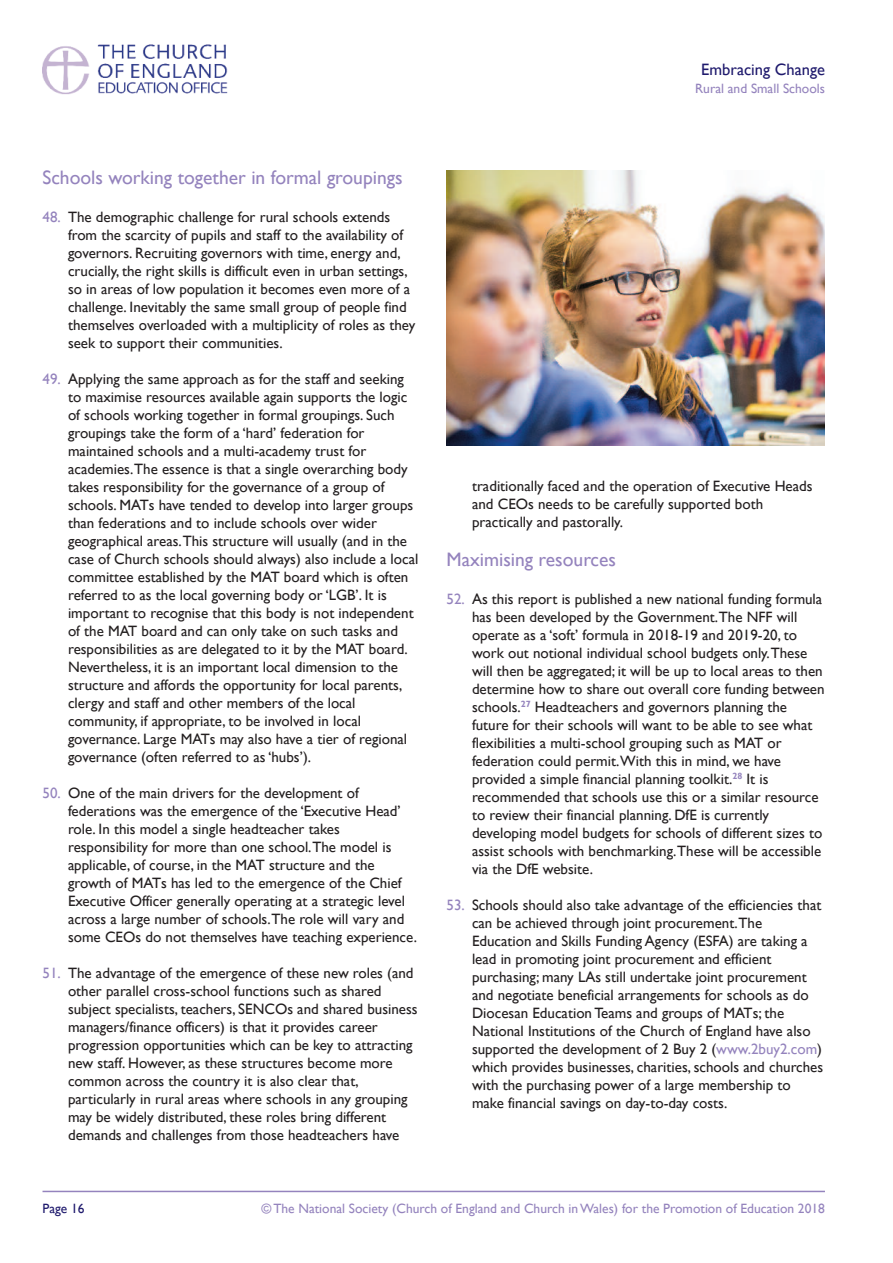
<style>
.page{position:relative;width:893px;height:1263px;background:#fff}
.page>*{position:absolute;margin:0;border:0;box-sizing:border-box;transform-origin:0 0}
.t1{font:19.5px "Gill Sans";color:#9483bd}
.t2{font:16.5px "Gill Sans";color:#1f1a6d}
.t3{font:15px/18px "Gill Sans";color:#231f20}
.t4{font:13.5px "Gill Sans";color:#9483bd}
.t5{font:13.5px "Gill Sans";color:#1f1a6d}
.s1{color:#9483bd}
</style>
<div class="page">
<hr style="left:43px;top:1191px;width:782px;height:1px;background:#9483bd">
<img style="left:43px;top:44px;width:185px;height:51px">
<img style="left:446px;top:170px;width:379px;height:275px">
<p class="t2" style="left:701px;top:60px;width:125px">Embracing Change</p>
<p class="t4" style="left:695px;top:80px;width:131px">Rural and Small Schools</p>
<h1 class="t1" style="left:43px;top:165px;width:362px">Schools working together in formal groupings</h1>
<p class="t3" style="left:68px;top:208px;width:349px;text-indent:-26px"><span class="s1">48.</span> The demographic challenge for rural schools extends from the scarcity of pupils and staff to the availability of governors. Recruiting governors with time, energy and, crucially, the right skills is difficult even in urban settings, so in areas of low population it becomes even more of a challenge. Inevitably the same small group of people find themselves overloaded with a multiplicity of roles as they seek to support their communities.</p>
<p class="t3" style="left:68px;top:370px;width:352px;text-indent:-26px"><span class="s1">49.</span> Applying the same approach as for the staff and seeking to maximise resources available again supports the logic of schools working together in formal groupings. Such groupings take the form of a ‘hard’ federation for maintained schools and a multi-academy trust for academies.The essence is that a single overarching body takes responsibility for the governance of a group of schools. MATs have tended to develop into larger groups than federations and to include schools over wider geographical areas.This structure will usually (and in the case of Church schools should always) also include a local committee established by the MAT board which is often referred to as the local governing body or ‘LGB’. It is important to recognise that this body is not independent of the MAT board and can only take on such tasks and responsibilities as are delegated to it by the MAT board.<br>Nevertheless, it is an important local dimension to the structure and affords the opportunity for local parents, clergy and staff and other members of the local community, if appropriate, to be involved in local governance. Large MATs may also have a tier of regional governance (often referred to as ‘hubs’).</p>
<p class="t3" style="left:68px;top:784px;width:350px;text-indent:-26px"><span class="s1">50.</span> One of the main drivers for the development of federations was the emergence of the ‘Executive Head’ role. In this model a single headteacher takes responsibility for more than one school.The model is applicable, of course, in the MAT structure and the growth of MATs has led to the emergence of the Chief Executive Officer generally operating at a strategic level across a large number of schools.The role will vary and some CEOs do not themselves have teaching experience.</p>
<p class="t3" style="left:68px;top:964px;width:351px;text-indent:-26px"><span class="s1">51.</span> The advantage of the emergence of these new roles (and other parallel cross-school functions such as shared subject specialists, teachers, SENCOs and shared business managers/finance officers) is that it provides career progression opportunities which can be key to attracting new staff. However, as these structures become more common across the country it is also clear that, particularly in rural areas where schools in any grouping may be widely distributed, these roles bring different demands and challenges from those headteachers have</p>
<p class="t3" style="left:472px;top:477px;width:342px">traditionally faced and the operation of Executive Heads and CEOs needs to be carefully supported both practically and pastorally.</p>
<h1 class="t1" style="left:446px;top:548px;width:171px">Maximising resources</h1>
<p class="t3" style="left:472px;top:590px;width:354px;text-indent:-26px"><span class="s1">52.</span> As this report is published a new national funding formula has been developed by the Government.The NFF will operate as a ‘soft’ formula in 2018-19 and 2019-20, to work out notional individual school budgets only.These will then be aggregated; it will be up to local areas to then determine how to share out overall core funding between schools.<sup>27</sup> Headteachers and governors planning the future for their schools will want to be able to see what flexibilities a multi-school grouping such as MAT or federation could permit.With this in mind, we have provided a simple financial planning toolkit.<sup>28</sup> It is recommended that schools use this or a similar resource to review their financial planning. DfE is currently developing model budgets for schools of different sizes to assist schools with benchmarking.These will be accessible via the DfE website.</p>
<p class="t3" style="left:472px;top:896px;width:353px;text-indent:-26px"><span class="s1">53.</span> Schools should also take advantage of the efficiencies that can be achieved through joint procurement.The Education and Skills Funding Agency (ESFA) are taking a lead in promoting joint procurement and efficient purchasing; many LAs still undertake joint procurement and negotiate beneficial arrangements for schools as do Diocesan Education Teams and groups of MATs; the National Institutions of the Church of England have also supported the development of 2 Buy 2 (<span class="s1">www.2buy2.com</span>) which provides businesses, charities, schools and churches with the purchasing power of a large membership to make financial savings on day-to-day costs.</p>
<p class="t5" style="left:43px;top:1201px;width:44px">Page 16</p>
<p class="t4" style="left:261px;top:1201px;width:565px">© The National Society (Church of England and Church inWales) for the Promotion of Education 2018</p>
</div>
